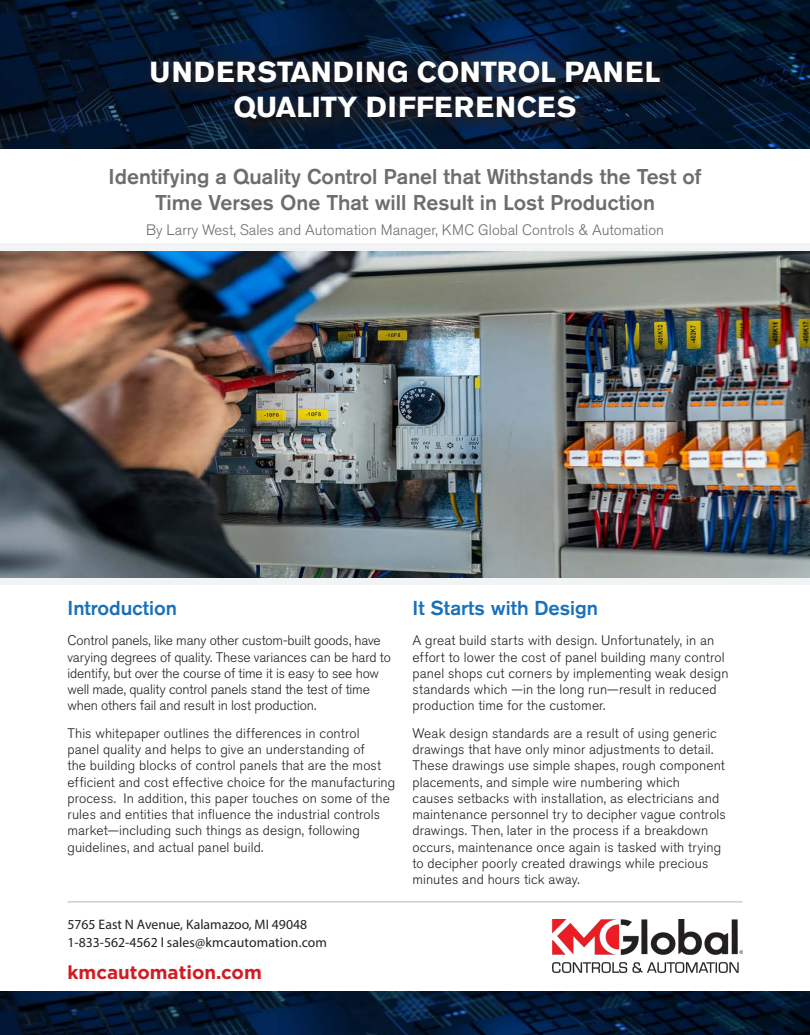
<style>
.page{position:relative;width:810px;height:1035px;background:#fff}
.page>*{position:absolute;margin:0;border:0;box-sizing:border-box;transform-origin:0 0}
.Main_Title{font:700 28.75px "Akzidenz Grotesk BE";letter-spacing:.01em;color:#fff}
.Subhead{font:500 21.25px/25.5px "Akzidenz Grotesk BE";color:#6c6d70;text-align:center}
.Paragraph_Heading{font:500 20px "Akzidenz Grotesk BE";color:#1971ba}
.t1{font:700 18.75px "Gotham";color:#d11c23}
.Author{font:300 15px "Akzidenz Grotesk BE";color:#6c6d70}
.Body_Copy{font:300 13.75px/16.2px "Akzidenz Grotesk BE";letter-spacing:.01em;color:#231f20}
.Body_Copy-2{font:300 13.75px/16.2px "Akzidenz Grotesk BE";letter-spacing:-.01em;color:#231f20}
.t2{font:13.75px "Myriad Pro";color:#231f20}
</style>
<div class="page">
<img style="left:0;top:0;width:810px;height:148px">
<svg style="left:136px;top:46px;width:538px;height:87px;background:#0c1a2e"></svg>
<hr style="left:68px;top:901px;width:674px;height:2px;background:#231f20">
<div style="left:0;top:243px;width:810px;height:342px;background:#f2f3f4"></div>
<img style="left:553px;top:919px;width:189px;height:54px">
<img style="left:0;top:251px;width:810px;height:327px">
<img style="left:0;top:991px;width:810px;height:44px">
<p class="Main_Title" style="left:150px;top:55px;width:512px">UNDERSTANDING CONTROL PANEL</p>
<p class="Main_Title" style="left:233px;top:90px;width:345px">QUALITY DIFFERENCES</p>
<p class="Subhead" style="left:108px;top:164px;width:595px">Identifying a Quality Control Panel that Withstands the Test of<br>Time Verses One That will Result in Lost Production</p>
<p class="Author" style="left:146px;top:222px;width:519px">By Larry West, Sales and Automation Manager, KMC Global Controls &amp; Automation</p>
<p class="Paragraph_Heading" style="left:68px;top:596px;width:111px">Introduction</p>
<p class="Body_Copy-2" style="left:68px;top:633px;width:325px">Control panels, like many other custom-built goods, have varying degrees of quality. These variances can be hard to identify, but over the course of time it is easy to see how well made, quality control panels stand the test of time when others fail and result in lost production.</p>
<p class="Body_Copy" style="left:68px;top:725px;width:329px">This whitepaper outlines the differences in control<br>panel quality and helps to give an understanding of<br>the building blocks of control panels that are the most efficient and cost effective choice for the manufacturing process. In addition, this paper touches on some of the rules and entities that influence the industrial controls market—including such things as design, following guidelines, and actual panel build.</p>
<p class="t2" style="left:68px;top:916px;width:241px">5765 East N Avenue, Kalamazoo, MI 49048</p>
<p class="t2" style="left:68px;top:934px;width:261px">1-833-562-4562 l sales@kmcautomation.com</p>
<p class="t1" style="left:68px;top:959px;width:196px">kmcautomation.com</p>
<p class="Paragraph_Heading" style="left:412px;top:596px;width:187px">It Starts with Design</p>
<p class="Body_Copy" style="left:413px;top:633px;width:318px">A great build starts with design. Unfortunately, in an effort to lower the cost of panel building many control panel shops cut corners by implementing weak design standards which —in the long run—result in reduced production time for the customer.</p>
<p class="Body_Copy" style="left:413px;top:725px;width:315px">Weak design standards are a result of using generic drawings that have only minor adjustments to detail.<br>These drawings use simple shapes, rough component placements, and simple wire numbering which<br>causes setbacks with installation, as electricians and maintenance personnel try to decipher vague controls drawings. Then, later in the process if a breakdown occurs, maintenance once again is tasked with trying to decipher poorly created drawings while precious minutes and hours tick away.</p>
</div>
